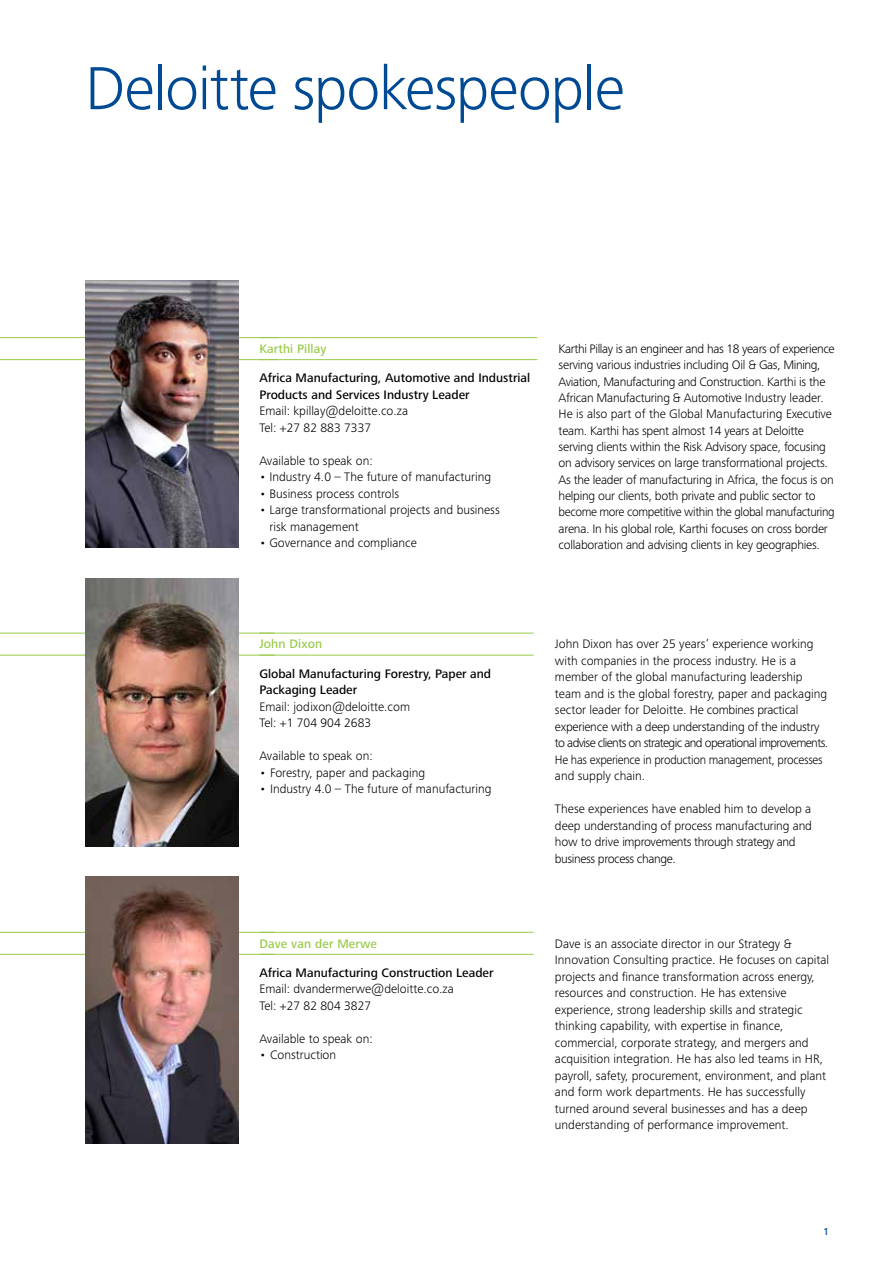
<style>
.page{position:relative;width:893px;height:1263px;background:#fff}
.page>*{position:absolute;margin:0;border:0;box-sizing:border-box;transform-origin:0 0}
.t1{font:300 63px "Frutiger Next Pro";letter-spacing:-.02em;color:#004a94}
.t2{font:300 12.75px/16.5px "Frutiger Next Pro";color:#000}
.t3{font:300 12.75px/16.4px "Frutiger Next Pro";letter-spacing:-.02em;color:#000}
.t4{font:500 12.75px/16.5px "Frutiger Next Pro";color:#000}
.t5{font:500 12.75px "Frutiger Next Pro";letter-spacing:.01em;color:#99ca49}
.t6{font:500 10.5px "Frutiger Next Pro";color:#004a94}
</style>
<div class="page">
<hr style="left:0;top:337px;width:278px;height:1px;background:#99ca49">
<hr style="left:0;top:359px;width:278px;height:1px;background:#99ca49">
<hr style="left:0;top:633px;width:274px;height:1px;background:#99ca49">
<hr style="left:0;top:655px;width:274px;height:1px;background:#99ca49">
<hr style="left:0;top:932px;width:274px;height:1px;background:#99ca49">
<hr style="left:0;top:954px;width:274px;height:1px;background:#99ca49">
<img style="left:85px;top:280px;width:153px;height:268px">
<hr style="left:259px;top:337px;width:278px;height:1px;background:#99ca49">
<hr style="left:259px;top:359px;width:278px;height:1px;background:#99ca49">
<img style="left:85px;top:578px;width:153px;height:268px">
<hr style="left:259px;top:633px;width:275px;height:1px;background:#99ca49">
<hr style="left:259px;top:655px;width:275px;height:1px;background:#99ca49">
<img style="left:85px;top:876px;width:153px;height:268px">
<hr style="left:259px;top:932px;width:275px;height:1px;background:#99ca49">
<hr style="left:259px;top:954px;width:275px;height:1px;background:#99ca49">
<h1 class="t1" style="left:85px;top:52px;width:541px">Deloitte spokespeople</h1>
<p class="t5" style="left:259px;top:341px;width:69px">Karthi Pillay</p>
<p class="t4" style="left:259px;top:370px;width:272px">Africa Manufacturing, Automotive and Industrial<br>Products and Services Industry Leader</p>
<p class="t2" style="left:259px;top:403px;width:150px">Email: kpillay@deloitte.co.za<br>Tel: +27 82 883 7337</p>
<p class="t2" style="left:259px;top:452px;width:115px">Available to speak on:</p>
<p class="t2" style="left:259px;top:469px;width:233px">• Industry 4.0 – The future of manufacturing</p>
<p class="t2" style="left:259px;top:485px;width:141px">• Business process controls</p>
<p class="t2" style="left:270px;top:502px;width:232px;text-indent:-10px">• Large transformational projects and business risk management</p>
<p class="t2" style="left:259px;top:535px;width:159px">• Governance and compliance</p>
<p class="t3" style="left:559px;top:340px;width:278px">Karthi Pillay is an engineer and has 18 years of experience serving various industries including Oil &amp; Gas, Mining, Aviation, Manufacturing and Construction. Karthi is the African Manufacturing &amp; Automotive Industry leader.<br>He is also part of the Global Manufacturing Executive team. Karthi has spent almost 14 years at Deloitte serving clients within the Risk Advisory space, focusing on advisory services on large transformational projects.<br>As the leader of manufacturing in Africa, the focus is on helping our clients, both private and public sector to become more competitive within the global manufacturing arena. In his global role, Karthi focuses on cross border collaboration and advising clients in key geographies.</p>
<p class="t5" style="left:259px;top:637px;width:64px">John Dixon</p>
<p class="t4" style="left:259px;top:665px;width:233px">Global Manufacturing Forestry, Paper and<br>Packaging Leader</p>
<p class="t2" style="left:259px;top:698px;width:152px">Email: jodixon@deloitte.com<br>Tel: +1 704 904 2683</p>
<p class="t2" style="left:259px;top:748px;width:115px">Available to speak on:</p>
<p class="t2" style="left:259px;top:764px;width:167px">• Forestry, paper and packaging</p>
<p class="t2" style="left:259px;top:781px;width:234px">• Industry 4.0 – The future of manufacturing</p>
<p class="t5" style="left:259px;top:936px;width:119px">Dave van der Merwe</p>
<p class="t4" style="left:259px;top:964px;width:236px">Africa Manufacturing Construction Leader</p>
<p class="t2" style="left:259px;top:981px;width:196px">Email: dvandermerwe@deloitte.co.za<br>Tel: +27 82 804 3827</p>
<p class="t2" style="left:259px;top:1030px;width:115px">Available to speak on:</p>
<p class="t2" style="left:259px;top:1047px;width:78px">• Construction</p>
<p class="t2" style="left:555px;top:636px;width:275px">John Dixon has over 25 years’ experience working with companies in the process industry. He is a member of the global manufacturing leadership team and is the global forestry, paper and packaging sector leader for Deloitte. He combines practical experience with a deep understanding of the industry to advise clients on strategic and operational improvements.<br>He has experience in production management, processes and supply chain.</p>
<p class="t2" style="left:555px;top:801px;width:259px">These experiences have enabled him to develop a deep understanding of process manufacturing and how to drive improvements through strategy and business process change.</p>
<p class="t2" style="left:555px;top:935px;width:276px">Dave is an associate director in our Strategy &amp; Innovation Consulting practice. He focuses on capital projects and finance transformation across energy, resources and construction. He has extensive experience, strong leadership skills and strategic thinking capability, with expertise in finance, commercial, corporate strategy, and mergers and acquisition integration. He has also led teams in HR, payroll, safety, procurement, environment, and plant and form work departments. He has successfully turned around several businesses and has a deep understanding of performance improvement.</p>
<p class="t6" style="left:823px;top:1225px;width:7px">1</p>
</div>
